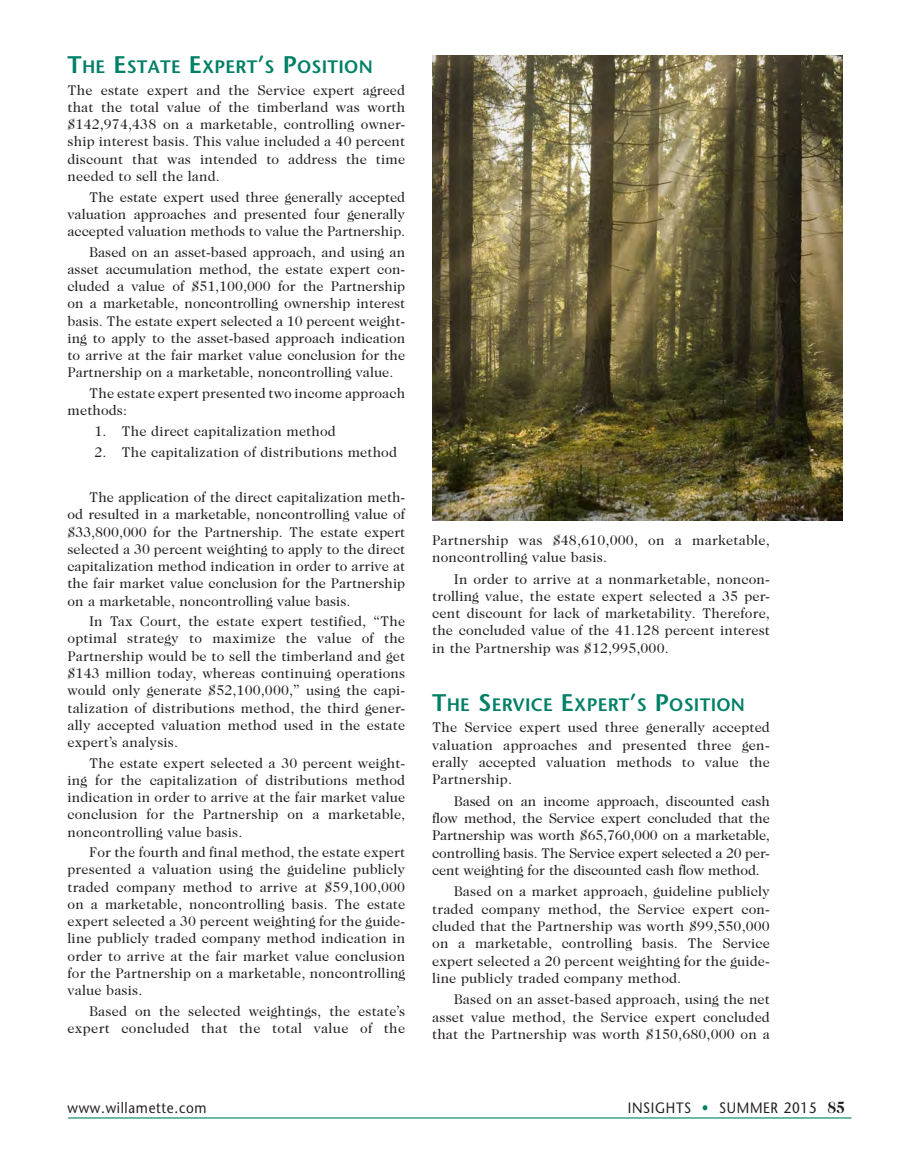
<style>
.page{position:relative;width:905px;height:1175px;background:#fff}
.page>*{position:absolute;margin:0;border:0;box-sizing:border-box;transform-origin:0 0}
.Sub_Heads_Stone{font:600 18px "Stone Sans";letter-spacing:.015em;color:#008066}
.t1{font:15px "Stone Sans";letter-spacing:.05em;color:#231f20;scale:.9 1}
.body{font:14.25px/17.2px "Caslon Two Twenty Four";letter-spacing:.01em;color:#231f20;text-align:justify}
.body__Intro_Paragr{font:14.25px/17.2px "Caslon Two Twenty Four";letter-spacing:.01em;color:#231f20;text-align:justify}
.body_w_bullets{font:14.25px "Caslon Two Twenty Four";letter-spacing:.01em;color:#231f20}
.s1{font-size:24px}
.s2{color:#008066}
.s3{font-family:"Caslon Two Twenty Four";font-weight:700;font-size:16.5px}
</style>
<div class="page">
<hr style="left:68px;top:1117px;width:783px;height:1px;background:#008066">
<img style="left:432px;top:56px;width:410px;height:464px">
<p class="Sub_Heads_Stone" style="left:68px;top:56px;width:307px"><span class="s1">T</span>HE <span class="s1">E</span>STATE <span class="s1">E</span>XPERT<span class="s1">’</span>S <span class="s1">P</span>OSITION</p>
<p class="body__Intro_Paragr" style="left:68px;top:81px;width:339px">The estate expert and the Service expert agreed that the total value of the timberland was worth $142,974,438 on a marketable, controlling owner&shy;ship interest basis. This value included a 40 percent discount that was intended to address the time needed to sell the land.</p>
<p class="body" style="left:68px;top:188px;width:339px;text-indent:22px">The estate expert used three generally accepted valuation approaches and presented four generally accepted valuation methods to value the Partnership.</p>
<p class="body" style="left:68px;top:243px;width:339px;text-indent:22px">Based on an asset-based approach, and using an asset accumulation method, the estate expert con&shy;cluded a value of $51,100,000 for the Partnership on a marketable, noncontrolling ownership interest basis. The estate expert selected a 10 percent weight&shy;ing to apply to the asset-based approach indication to arrive at the fair market value conclusion for the Partnership on a marketable, noncontrolling value.</p>
<p class="body" style="left:68px;top:384px;width:339px;text-indent:22px">The estate expert presented two income approach methods:</p>
<p class="body_w_bullets" style="left:94px;top:423px;width:243px">1. The direct capitalization method</p>
<p class="body_w_bullets" style="left:94px;top:443px;width:304px">2. The capitalization of distributions method</p>
<p class="body" style="left:67px;top:488px;width:339px;text-indent:22px">The application of the direct capitalization meth&shy;od resulted in a marketable, noncontrolling value of $33,800,000 for the Partnership. The estate expert selected a 30 percent weighting to apply to the direct capitalization method indication in order to arrive at the fair market value conclusion for the Partnership on a marketable, noncontrolling value basis.</p>
<p class="body" style="left:67px;top:612px;width:339px;text-indent:22px">In Tax Court, the estate expert testified, “The optimal strategy to maximize the value of the Partnership would be to sell the timberland and get $143 million today, whereas continuing operations would only generate $52,100,000,” using the capi&shy;talization of distributions method, the third gener&shy;ally accepted valuation method used in the estate expert’s analysis.</p>
<p class="body" style="left:67px;top:754px;width:339px;text-indent:22px">The estate expert selected a 30 percent weight&shy;ing for the capitalization of distributions method indication in order to arrive at the fair market value conclusion for the Partnership on a marketable, noncontrolling value basis.</p>
<p class="body" style="left:67px;top:843px;width:339px;text-indent:22px">For the fourth and final method, the estate expert presented a valuation using the guideline publicly traded company method to arrive at $59,100,000 on a marketable, noncontrolling basis. The estate expert selected a 30 percent weighting for the guide&shy;line publicly traded company method indication in order to arrive at the fair market value conclusion for the Partnership on a marketable, noncontrolling value basis.</p>
<p class="body" style="left:67px;top:1002px;width:339px;text-align:right">Based on the selected weightings, the estate’s expert concluded that the total value of the</p>
<p class="body" style="left:432px;top:531px;width:339px">Partnership was $48,610,000, on a marketable, noncontrolling value basis.</p>
<p class="body" style="left:432px;top:570px;width:339px;text-indent:22px">In order to arrive at a nonmarketable, noncon&shy;trolling value, the estate expert selected a 35 per&shy;cent discount for lack of marketability. Therefore, the concluded value of the 41.128 percent interest in the Partnership was $12,995,000.</p>
<p class="Sub_Heads_Stone" style="left:432px;top:693px;width:314px"><span class="s1">T</span>HE <span class="s1">S</span>ERVICE <span class="s1">E</span>XPERT<span class="s1">’</span>S <span class="s1">P</span>OSITION</p>
<p class="body__Intro_Paragr" style="left:432px;top:719px;width:339px">The Service expert used three generally accepted valuation approaches and presented three gen&shy;erally accepted valuation methods to value the Partnership.</p>
<p class="body" style="left:432px;top:792px;width:339px;text-indent:22px">Based on an income approach, discounted cash flow method, the Service expert concluded that the Partnership was worth $65,760,000 on a marketable, controlling basis. The Service expert selected a 20 per&shy;cent weighting for the discounted cash flow method.</p>
<p class="body" style="left:432px;top:882px;width:339px;text-indent:22px">Based on a market approach, guideline publicly traded company method, the Service expert con&shy;cluded that the Partnership was worth $99,550,000 on a marketable, controlling basis. The Service expert selected a 20 percent weighting for the guide&shy;line publicly traded company method.</p>
<p class="body" style="left:432px;top:990px;width:339px;text-indent:22px">Based on an asset-based approach, using the net asset value method, the Service expert concluded that the Partnership was worth $150,680,000 on a</p>
<p class="t1" style="left:68px;top:1098px;width:156px">www.willamette. com</p>
<p class="t1" style="left:627px;top:1098px;width:243px">INSIGHTS <span class="s2">•</span> SUMMER 2015 <span class="s3">85</span></p>
</div>
